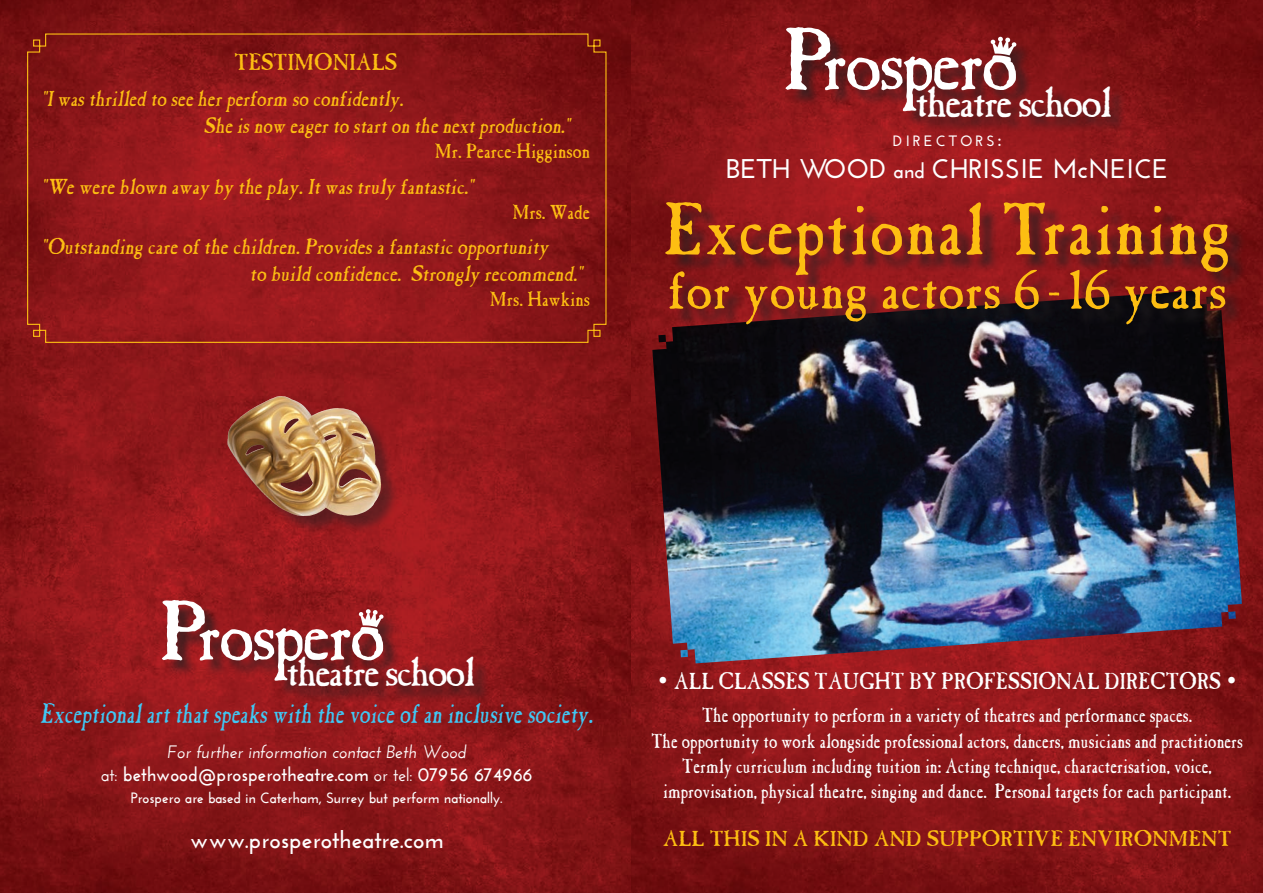
<style>
.page{position:relative;width:1263px;height:893px;background:#fff}
.page>*{position:absolute;margin:0;border:0;box-sizing:border-box;transform-origin:0 0}
.t1{font:78.15px "Caslon Antique";letter-spacing:-.035em;color:#fff}
.t2{font:75px "Caslon Antique";letter-spacing:.01em;color:#fdbe12}
.t3{font:75px "Caslon Antique";letter-spacing:-.035em;color:#fff}
.t4{font:55.5px "Caslon Antique";color:#fdbe12}
.t5{font:43.65px "Caslon Antique";letter-spacing:-.05em;color:#fff}
.t6{font:41.85px "Caslon Antique";letter-spacing:-.05em;color:#fff}
.t7{font:28.5px "Caslon Antique";color:#40c7f4;scale:.82 1}
.t8{font:700 27px "Josefin Sans";color:#fff}
.t9{font:24px "Caslon Antique";color:#fff;scale:.9 1}
.t10{font:700 24px "Josefin Sans";color:#fff}
.t11{font:24px "Caslon Antique";color:#fdbe12;scale:.94 1}
.t12{font:22.5px/27px "Caslon Antique";color:#fdbe12;scale:.93 1}
.t13{font:22.5px "Caslon Antique";color:#fdbe12;scale:.91 1}
.t14{font:22.5px "Caslon Antique";color:#fdbe12}
.t15{font:21px/25.2px "Caslon Antique";color:#fff;text-align:center;scale:.85 1}
.t16{font:21px "Caslon Antique";color:#fdbe12;scale:.91 1}
.t17{font:700 19.5px "Josefin Sans";color:#fff;scale:.96 1}
.t18{font:600 18px "Josefin Sans";color:#fff;scale:.96 1}
.t19{font:700 15px "Josefin Sans";color:#fff}
.t20{font:700 15px "Josefin Sans";letter-spacing:.2em;color:#fff}
.s1{font-size:89.55px}
.s2{font-size:21px}
.s3{font-size:85.95px}
.s4{font-weight:600;font-size:18px}
.s5{font-family:"Josefin Sans";font-weight:600;font-size:30px}
</style>
<div class="page">
<img style="left:0;top:0;width:631px;height:893px">
<img style="left:631px;top:0;width:632px;height:893px">
<img style="left:652px;top:290px;width:590px;height:373px">
<div style="left:668px;top:204px;width:577px;height:138px;background:#231f20;opacity:.75"></div>
<svg style="left:27px;top:33px;width:580px;height:310px;background:#91191a"></svg>
<div style="left:229px;top:398px;width:170px;height:136px;background:#231f20;opacity:.5"></div>
<img style="left:229px;top:396px;width:51px;height:35px">
<div style="left:786px;top:28px;width:340px;height:105px;background:#231f20;opacity:.75"></div>
<svg style="left:990px;top:37px;width:26px;height:25px"></svg>
<div style="left:162px;top:600px;width:327px;height:103px;background:#231f20;opacity:.75"></div>
<svg style="left:359px;top:609px;width:25px;height:24px"></svg>
<p class="t11" style="left:234px;top:52px;width:175px">TESTIMONIALS</p>
<p class="t13" style="left:42px;top:88px;width:403px">"Iwas thrilled to see her perform so confidently.</p>
<p class="t13" style="left:204px;top:115px;width:408px">She is now eager to starton the nextproduction."</p>
<p class="t16" style="left:435px;top:142px;width:172px">Mr. Pearce-Higginson</p>
<p class="t12" style="left:42px;top:175px;width:470px">"We were blown away by the play.It was truly fantastic."</p>
<p class="t16" style="left:512px;top:202px;width:87px">Mrs. Wade</p>
<p class="t12" style="left:250px;top:235px;width:363px;text-indent:-208px">"Outstanding care of the children.Provides a fantastic opportunity<br>to build confidence. Strongly recommend."</p>
<p class="t16" style="left:490px;top:290px;width:111px">Mrs. Hawkins</p>
<p class="t1" style="left:783px;top:29px;width:237px"><span class="s1">P</span>rospero</p>
<p class="t5" style="left:915px;top:83px;width:198px">theatre school</p>
<p class="t20" style="left:893px;top:132px;width:110px">DIRECTORS<span class="s2">:</span></p>
<p class="t8" style="left:726px;top:153px;width:444px">BETH WOOD <span class="s2">and</span> CHRISSIE McNEICE</p>
<p class="t2" style="left:663px;top:196px;width:570px">Exceptional Training</p>
<p class="t4" style="left:668px;top:265px;width:561px">for young actors 6 -16 years</p>
<p class="t3" style="left:159px;top:602px;width:228px"><span class="s3">P</span>rospero</p>
<p class="t6" style="left:287px;top:653px;width:190px">theatre school</p>
<p class="t7" style="left:40px;top:701px;width:680px">Exceptionalart that speaks with the voice of an inclusive society.</p>
<p class="t18" style="left:167px;top:741px;width:316px">For further information contact Beth Wood</p>
<p class="t17" style="left:101px;top:763px;width:451px"><span class="s4">at:</span> bethwood@prosperotheatre.com <span class="s4">or tel:</span> 07956 674966</p>
<p class="t19" style="left:131px;top:789px;width:373px">Prospero are based in Caterham, Surrey but perform nationally.</p>
<p class="t10" style="left:190px;top:825px;width:255px">www.prosperotheatre.com</p>
<p class="t9" style="left:656px;top:670px;width:649px"><span class="s5">•</span> ALL CLASSES TAUGHT BY PROFESSIONAL DIRECTORS <span class="s5">•</span></p>
<p class="t15" style="left:702px;top:705px;width:578px">The opportunity to perform in a variety of theatres and performance spaces.</p>
<p class="t15" style="left:651px;top:730px;width:697px">The opportunity to work alongside professional actors, dancers, musicians and practitioners</p>
<p class="t15" style="left:663px;top:755px;width:670px">Termly curriculum including tuition in: Acting technique, characterisation, voice, improvisation, physical theatre, singing and dance. Personal targets for each participant.</p>
<p class="t14" style="left:663px;top:829px;width:570px">ALL THIS IN A KIND AND SUPPORTIVE ENVIRONMENT</p>
</div>
